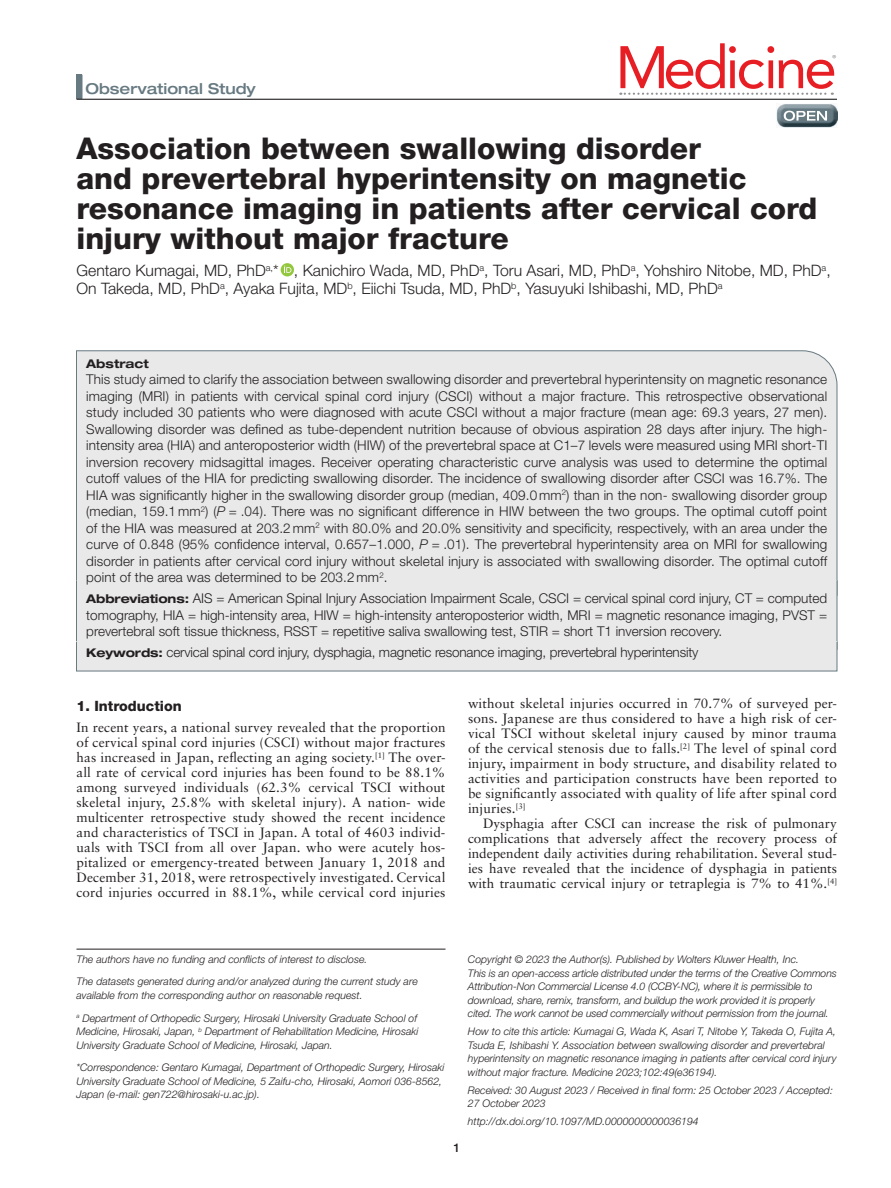
<style>
.page{position:relative;width:891px;height:1188px;background:#fff}
.page>*{position:absolute;margin:0;border:0;box-sizing:border-box;transform-origin:0 0}
.t1{font:59.4px "Avenir";letter-spacing:-.06em;color:#e71e24}
.t2{font:800 30px/30px "Helvetica Neue LT Std";color:#231f20}
.t3{font:300 15.75px/18px "Helvetica Neue LT Std";color:#231f20}
.t4{font:500 expanded 15px "Helvetica Neue LT Std";color:#667981}
.t5{font:800 14.25px "Helvetica Neue LT Std";color:#231f20}
.t6{font:300 13.5px/16.5px "Helvetica Neue LT Std";color:#231f20;text-align:justify}
.t7{font:13.5px/15px "Sabon LT Std";letter-spacing:.01em;color:#231f20;text-align:justify}
.t8{font:700 expanded 12px "Helvetica Neue LT Std";color:#231f20}
.t9{font:500 12px "Helvetica Neue LT Std";color:#231f20}
.t10{font:italic 300 10.5px/13.5px "Helvetica Neue LT Std";color:#231f20}
.t11{font:500 10.35px "Akzidenz Grotesk BE";color:#909295}
.s1{font-style:italic}
.s2{font-weight:700;font-stretch:expanded;font-size:12px}
</style>
<div class="page">
<div style="left:76px;top:74px;width:6px;height:25px;background:#677981"></div>
<hr style="left:76px;top:99px;width:761px;height:1px;background:#231f20">
<img style="left:776px;top:104px;width:61px;height:24px">
<svg style="left:784px;top:111px;width:43px;height:10px"></svg>
<svg style="left:620px;top:93px;width:213px;height:2px"></svg>
<div style="left:76px;top:350px;width:762px;height:246px;background:#e9e9e9"></div>
<div style="left:76px;top:580px;width:761px;height:71px;background:#e9e9e9"></div>
<div style="left:76px;top:642px;width:761px;height:29px;background:#e9e9e9"></div>
<svg style="left:281px;top:263px;width:13px;height:13px"></svg>
<svg style="left:284px;top:266px;width:7px;height:7px"></svg>
<hr style="left:76px;top:949px;width:370px;height:1px;background:#231f20">
<p class="t4" style="left:86px;top:80px;width:172px">Observational Study</p>
<h1 class="t1" style="left:615px;top:33px;width:223px">Medicine</h1>
<p class="t11" style="left:832px;top:52px;width:6px">®</p>
<h2 class="t2" style="left:76px;top:134px;width:742px">Association between swallowing disorder<br>and prevertebral hyperintensity on magnetic resonance imaging in patients after cervical cord injury without major fracture</h2>
<p class="t3" style="left:76px;top:261px;width:756px">Gentaro Kumagai, MD, PhD<sup>a,</sup>* , Kanichiro Wada, MD, PhD<sup>a</sup>, Toru Asari, MD, PhD<sup>a</sup>, Yohshiro Nitobe, MD, PhD<sup>a</sup>,<br>On Takeda, MD, PhD<sup>a</sup>, Ayaka Fujita, MD<sup>b</sup>, Eiichi Tsuda, MD, PhD<sup>b</sup>, Yasuyuki Ishibashi, MD, PhD<sup>a</sup></p>
<p class="t8" style="left:86px;top:356px;width:64px">Abstract</p>
<p class="t6" style="left:86px;top:371px;width:743px">This study aimed to clarify the association between swallowing disorder and prevertebral hyperintensity on magnetic resonance imaging (MRI) in patients with cervical spinal cord injury (CSCI) without a major fracture. This retrospective observational study included 30 patients who were diagnosed with acute CSCI without a major fracture (mean age: 69.3 years, 27 men).<br>Swallowing disorder was defined as tube-dependent nutrition because of obvious aspiration 28 days after injury. The high&shy;intensity area (HIA) and anteroposterior width (HIW) of the prevertebral space at C1–7 levels were measured using MRI short-TI inversion recovery midsagittal images. Receiver operating characteristic curve analysis was used to determine the optimal cutoff values of the HIA for predicting swallowing disorder. The incidence of swallowing disorder after CSCI was 16.7%. The HIA was significantly higher in the swallowing disorder group (median, 409.0 mm<sup>2</sup>) than in the non- swallowing disorder group (median, 159.1 mm<sup>2</sup>) (<span class="s1">P</span> = .04). There was no significant difference in HIW between the two groups. The optimal cutoff point of the HIA was measured at 203.2 mm<sup>2</sup> with 80.0% and 20.0% sensitivity and specificity, respectively, with an area under the curve of 0.848 (95% confidence interval, 0.657–1.000, <span class="s1">P</span> = .01). The prevertebral hyperintensity area on MRI for swallowing disorder in patients after cervical cord injury without skeletal injury is associated with swallowing disorder. The optimal cutoff point of the area was determined to be 203.2 mm<sup>2</sup>.</p>
<p class="t6" style="left:86px;top:590px;width:743px"><span class="s2">Abbreviations:</span> AIS = American Spinal Injury Association Impairment Scale, CSCI = cervical spinal cord injury, CT = computed tomography, HIA = high-intensity area, HIW = high-intensity anteroposterior width, MRI = magnetic resonance imaging, PVST = prevertebral soft tissue thickness, RSST = repetitive saliva swallowing test, STIR = short T1 inversion recovery.</p>
<p class="t6" style="left:86px;top:644px;width:614px"><span class="s2">Keywords:</span> cervical spinal cord injury, dysphagia, magnetic resonance imaging, prevertebral hyperintensity</p>
<p class="t5" style="left:76px;top:698px;width:107px">1. Introduction</p>
<p class="t7" style="left:76px;top:720px;width:371px">In recent years, a national survey revealed that the proportion of cervical spinal cord injuries (CSCI) without major fractures has increased in Japan, reflecting an aging society.<sup>[1]</sup> The over&shy;all rate of cervical cord injuries has been found to be 88.1% among surveyed individuals (62.3% cervical TSCI without skeletal injury, 25.8% with skeletal injury). A nation- wide multicenter retrospective study showed the recent incidence and characteristics of TSCI in Japan. A total of 4603 individ&shy;uals with TSCI from all over Japan. who were acutely hos&shy;pitalized or emergency-treated between January 1, 2018 and December 31, 2018, were retrospectively investigated. Cervical cord injuries occurred in 88.1%, while cervical cord injuries</p>
<p class="t7" style="left:468px;top:696px;width:371px">without skeletal injuries occurred in 70.7% of surveyed per&shy;sons. Japanese are thus considered to have a high risk of cer&shy;vical TSCI without skeletal injury caused by minor trauma of the cervical stenosis due to falls.<sup>[2]</sup> The level of spinal cord injury, impairment in body structure, and disability related to activities and participation constructs have been reported to be significantly associated with quality of life after spinal cord injuries.<sup>[3]</sup></p>
<p class="t7" style="left:468px;top:816px;width:371px;text-indent:15px">Dysphagia after CSCI can increase the risk of pulmonary complications that adversely affect the recovery process of independent daily activities during rehabilitation. Several stud&shy;ies have revealed that the incidence of dysphagia in patients with traumatic cervical injury or tetraplegia is 7% to 41%.<sup>[4]</sup></p>
<p class="t10" style="left:76px;top:948px;width:343px;line-height:22.5px">The authors have no funding and conflicts of interest to disclose.<br>The datasets generated during and/or analyzed during the current study are</p>
<p class="t10" style="left:76px;top:984px;width:342px;line-height:22.5px">available from the corresponding author on reasonable request.<br><sup>a</sup> Department of Orthopedic Surgery, Hirosaki University Graduate School of</p>
<p class="t10" style="left:76px;top:1024px;width:343px">Medicine, Hirosaki, Japan, <sup>b</sup> Department of Rehabilitation Medicine, Hirosaki<br>University Graduate School of Medicine, Hirosaki, Japan.</p>
<p class="t10" style="left:76px;top:1060px;width:369px">*Correspondence: Gentaro Kumagai, Department of Orthopedic Surgery, Hirosaki<br>University Graduate School of Medicine, 5 Zaifu-cho, Hirosaki, Aomori 036-8562,<br>Japan (e-mail: gen722@hirosaki-u.ac.jp).</p>
<p class="t9" style="left:453px;top:1140px;width:8px">1</p>
<p class="t10" style="left:468px;top:952px;width:370px">Copyright © 2023 the Author(s). Published by Wolters Kluwer Health, Inc.<br>This is an open-access article distributed under the terms of the Creative Commons Attribution-Non Commercial License 4.0 (CCBY-NC), where it is permissible to download, share, remix, transform, and buildup the work provided it is properly cited. The work cannot be used commercially without permission from the journal.</p>
<p class="t10" style="left:468px;top:1024px;width:370px">How to cite this article: Kumagai G, Wada K, Asari T, Nitobe Y, Takeda O, Fujita A, Tsuda E, Ishibashi Y. Association between swallowing disorder and prevertebral hyperintensity on magnetic resonance imaging in patients after cervical cord injury without major fracture. Medicine 2023;102:49(e36194).</p>
<p class="t10" style="left:468px;top:1083px;width:366px">Received: 30 August 2023 / Received in final form: 25 October 2023 / Accepted:<br>27 October 2023</p>
<p class="t10" style="left:468px;top:1114px;width:232px">http://dx.doi.org/10.1097/MD.0000000000036194</p>
</div>
